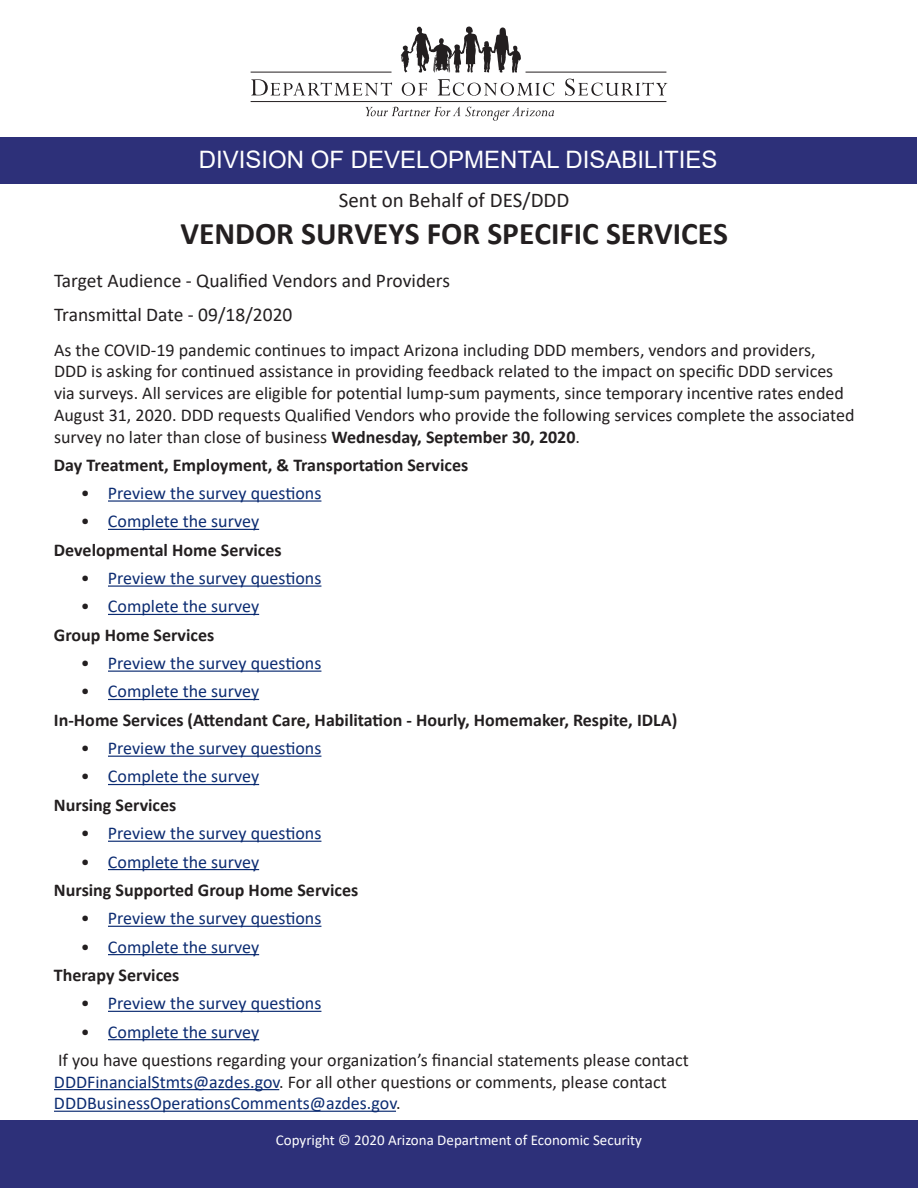
<style>
.page{position:relative;width:918px;height:1188px;background:#fff}
.page>*{position:absolute;margin:0;border:0;box-sizing:border-box;transform-origin:0 0}
.t1{font:700 31.5px "Calibri";color:#231f20}
.t2{font:24px "Arial";color:#fff}
.t3{font:21px "Calibri";color:#231f20}
.t4{font:19.5px/33.9px "Calibri";color:#231f20}
.t5{font:18px/21.8px "Calibri";color:#231f20}
.t6{font:18px/28.3px "Calibri";color:#0c2c72}
.t7{font:700 18px/28.3px "Calibri";color:#231f20}
.t8{font:15px "Calibri";color:#fff}
.s1{font-weight:700}
.s2{color:#231f20}
.s3{font-weight:400}
.s4{font-weight:400;color:#0c2c72}
.s5{font-weight:700;color:#231f20}
.s6{color:#0c2c72}
</style>
<div class="page">
<div style="left:0;top:1120px;width:918px;height:68px;background:#2d3079"></div>
<svg style="left:251px;top:79px;width:141px;height:16px"></svg>
<svg style="left:366px;top:107px;width:188px;height:14px"></svg>
<svg style="left:401px;top:27px;width:120px;height:46px"></svg>
<svg style="left:402px;top:83px;width:25px;height:13px"></svg>
<svg style="left:438px;top:79px;width:116px;height:17px"></svg>
<svg style="left:565px;top:79px;width:102px;height:17px"></svg>
<hr style="left:251px;top:72px;width:141px;height:1px;background:#231f20">
<hr style="left:526px;top:72px;width:140px;height:1px;background:#231f20">
<hr style="left:251px;top:101px;width:415px;height:1px;background:#231f20">
<div style="left:1px;top:138px;width:916px;height:46px;background:#2d3079"></div>
<hr style="left:108px;top:500px;width:213px;height:2px;background:#0c2c72">
<hr style="left:108px;top:529px;width:151px;height:1px;background:#0c2c72">
<hr style="left:108px;top:585px;width:213px;height:2px;background:#0c2c72">
<hr style="left:108px;top:614px;width:151px;height:1px;background:#0c2c72">
<hr style="left:108px;top:671px;width:213px;height:1px;background:#0c2c72">
<hr style="left:108px;top:699px;width:151px;height:1px;background:#0c2c72">
<hr style="left:108px;top:756px;width:213px;height:1px;background:#0c2c72">
<hr style="left:108px;top:784px;width:151px;height:1px;background:#0c2c72">
<hr style="left:108px;top:841px;width:213px;height:1px;background:#0c2c72">
<hr style="left:108px;top:869px;width:151px;height:1px;background:#0c2c72">
<hr style="left:108px;top:926px;width:213px;height:1px;background:#0c2c72">
<hr style="left:108px;top:954px;width:151px;height:1px;background:#0c2c72">
<hr style="left:108px;top:1011px;width:213px;height:1px;background:#0c2c72">
<hr style="left:108px;top:1039px;width:151px;height:1px;background:#0c2c72">
<hr style="left:54px;top:1089px;width:225px;height:1px;background:#0c2c72">
<hr style="left:54px;top:1111px;width:342px;height:1px;background:#0c2c72">
<h2 class="t2" style="left:199px;top:143px;width:520px">DIVISION OF DEVELOPMENTAL DISABILITIES</h2>
<p class="t3" style="left:339px;top:185px;width:232px">Sent on Behalf of DES/DDD</p>
<h1 class="t1" style="left:180px;top:212px;width:549px">VENDOR SURVEYS FOR SPECIFIC SERVICES</h1>
<p class="t4" style="left:54px;top:263px;width:398px">Target Audience - Qualified Vendors and Providers<br>Transmittal Date - 09/18/2020</p>
<p class="t5" style="left:54px;top:339px;width:802px">As the COVID-19 pandemic continues to impact Arizona including DDD members, vendors and providers,<br>DDD is asking for continued assistance in providing feedback related to the impact on specific DDD services via surveys. All services are eligible for potential lump-sum payments, since temporary incentive rates ended August 31, 2020. DDD requests Qualified Vendors who provide the following services complete the associated survey no later than close of business <span class="s1">Wednesday, September 30, 2020</span>.</p>
<p class="t7" style="left:54px;top:451px;width:416px">Day Treatment, Employment, &amp; Transportation Services</p>
<p class="t6" style="left:81px;top:478px;width:242px"><span class="s2">•</span> Preview the survey questions</p>
<p class="t7" style="left:54px;top:507px;width:229px;text-align:center"><span class="s3">•</span> <span class="s4">Complete the survey<br></span>Developmental Home Services</p>
<p class="t6" style="left:81px;top:563px;width:242px"><span class="s2">•</span> Preview the survey questions</p>
<p class="t6" style="left:54px;top:592px;width:207px;text-indent:27px"><span class="s2">•</span> Complete the survey<br><span class="s5">Group Home Services</span></p>
<p class="t6" style="left:81px;top:648px;width:242px"><span class="s2">•</span> Preview the survey questions</p>
<p class="t7" style="left:54px;top:677px;width:625px;text-indent:27px"><span class="s3">•</span> <span class="s4">Complete the survey<br></span>In-Home Services (Attendant Care, Habilitation - Hourly, Homemaker, Respite, IDLA)</p>
<p class="t6" style="left:81px;top:734px;width:242px"><span class="s2">•</span> Preview the survey questions</p>
<p class="t6" style="left:54px;top:762px;width:207px;text-indent:27px"><span class="s2">•</span> Complete the survey<br><span class="s5">Nursing Services</span></p>
<p class="t6" style="left:81px;top:819px;width:242px"><span class="s2">•</span> Preview the survey questions</p>
<p class="t7" style="left:54px;top:847px;width:306px;text-indent:27px"><span class="s3">•</span> <span class="s4">Complete the survey<br></span>Nursing Supported Group Home Services</p>
<p class="t6" style="left:81px;top:904px;width:242px"><span class="s2">•</span> Preview the survey questions</p>
<p class="t6" style="left:54px;top:932px;width:207px;text-indent:27px"><span class="s2">•</span> Complete the survey<br><span class="s5">Therapy Services</span></p>
<p class="t6" style="left:81px;top:989px;width:242px"><span class="s2">•</span> Preview the survey questions</p>
<p class="t5" style="left:58px;top:1017px;width:632px;line-height:28.3px;text-indent:23px">• <span class="s6">Complete the survey<br></span>If you have questions regarding your organization’s financial statements please contact</p>
<p class="t6" style="left:54px;top:1070px;width:614px;line-height:21.6px">DDDFinancialStmts@azdes.gov<span class="s2">. For all other questions or comments, please contact<br></span>DDDBusinessOperationsComments@azdes.gov<span class="s2">.</span></p>
<p class="t8" style="left:276px;top:1130px;width:368px">Copyright © 2020 Arizona Department of Economic Security</p>
</div>
